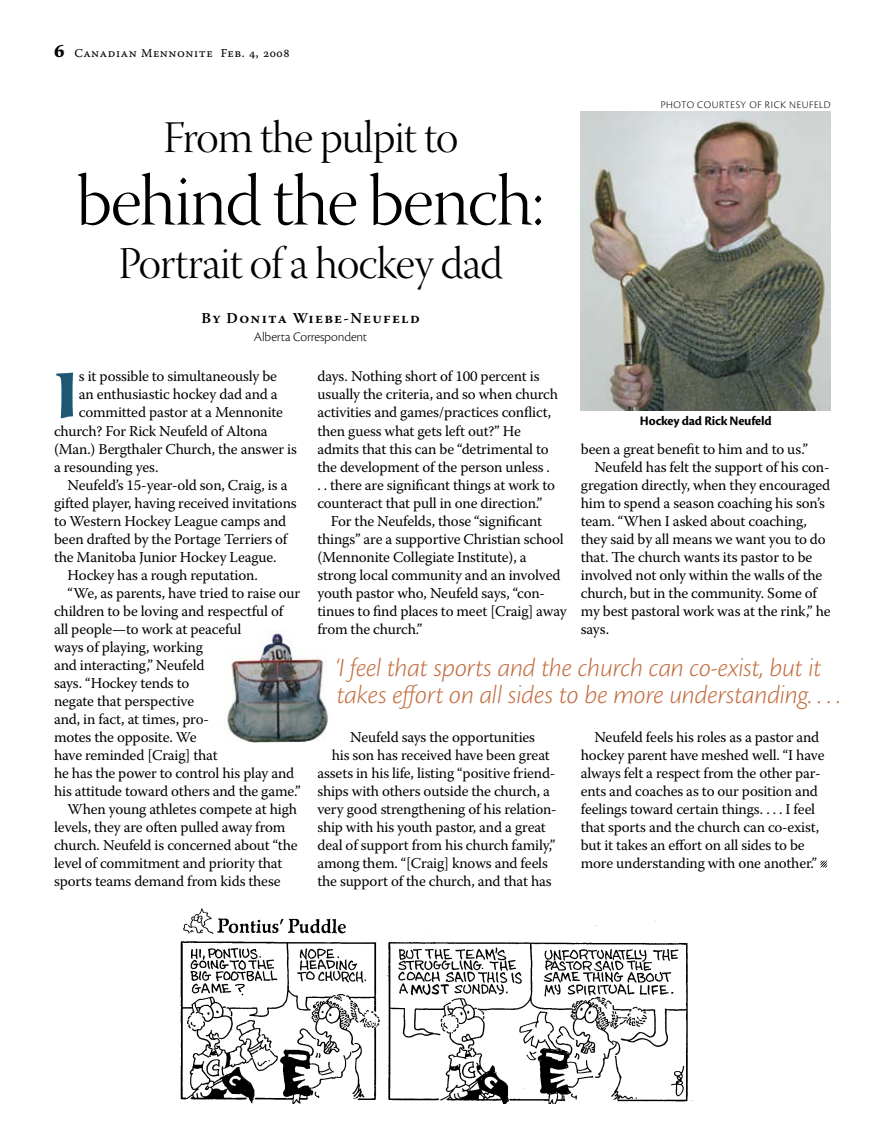
<style>
.page{position:relative;width:878px;height:1148px;background:#fff}
.page>*{position:absolute;margin:0;border:0;box-sizing:border-box;transform-origin:0 0}
.t1{font:72px "Warnock Pro Light Disp";letter-spacing:-.02em;color:#000}
.t2{font:700 66.3px "Sava Pro";color:#1e5771}
.t3{font:45px "Warnock Pro Light Disp";letter-spacing:-.02em;color:#000}
.t4{font:italic 300 27px/27px "Cronos Pro";letter-spacing:-.01em;color:#c36f42}
.t5{font:15px/18px "Warnock Pro";letter-spacing:-.01em;color:#000}
.t6{font:600 15px "Warnock Pro";letter-spacing:.09em;color:#000}
.t7{font:300 13.5px "Cronos Pro";letter-spacing:-.01em;color:#000}
.t8{font:700 13.5px "Cronos Pro";letter-spacing:-.01em;color:#000}
.t9{font:12px "Warnock Pro Capt";letter-spacing:.05em;color:#000}
.t10{font:300 10.5px "Cronos Pro";letter-spacing:.05em;color:#000}
.s1{font-family:"Sava Pro";font-weight:700;font-size:18px}
</style>
<div class="page">
<img style="left:226px;top:630px;width:102px;height:112px">
<img style="left:580px;top:112px;width:250px;height:298px">
<svg style="left:820px;top:860px;width:7px;height:7px"></svg>
<img style="left:180px;top:906px;width:513px;height:197px">
<p class="t9" style="left:54px;top:46px;width:237px"><span class="s1">6</span> Canadian Mennonite Feb. 4, 2008</p>
<h3 class="t3" style="left:163px;top:113px;width:297px">From the pulpit to</h3>
<h1 class="t1" style="left:77px;top:162px;width:469px">behind the bench:</h1>
<h3 class="t3" style="left:118px;top:239px;width:386px">Portrait of a hockey dad</h3>
<p class="t6" style="left:201px;top:309px;width:220px">By Donita Wiebe-Neufeld</p>
<p class="t7" style="left:254px;top:329px;width:115px">Alberta Correspondent</p>
<p class="t10" style="left:660px;top:99px;width:14px">PHOTO</p>
<p class="t10" style="left:697px;top:99px;width:134px">COURTESY OF RICK NEUFELD</p>
<h2 class="t2" style="left:54px;top:351px;width:27px">I</h2>
<p class="t5" style="left:79px;top:367px;width:200px">s it possible to simultaneously be</p>
<p class="t5" style="left:79px;top:385px;width:200px">an enthusiastic hockey dad and a</p>
<p class="t5" style="left:79px;top:403px;width:205px">committed pastor at a Mennonite</p>
<p class="t5" style="left:54px;top:421px;width:215px">church? For Rick Neufeld of Altona</p>
<p class="t5" style="left:54px;top:439px;width:244px">(Man.) Bergthaler Church, the answer is</p>
<p class="t5" style="left:54px;top:457px;width:106px">a resounding yes.</p>
<p class="t5" style="left:68px;top:475px;width:221px">Neufeld’s 15-year-old son, Craig, is a</p>
<p class="t5" style="left:54px;top:493px;width:244px">gifted player, having received invitations</p>
<p class="t5" style="left:54px;top:511px;width:234px">to Western Hockey League camps and</p>
<p class="t5" style="left:54px;top:529px;width:235px">been drafted by the Portage Terriers of</p>
<p class="t5" style="left:54px;top:547px;width:224px">the Manitoba Junior Hockey League.</p>
<p class="t5" style="left:68px;top:565px;width:192px">Hockey has a rough reputation.</p>
<p class="t5" style="left:68px;top:583px;width:234px">“We, as parents, have tried to raise our</p>
<p class="t5" style="left:54px;top:601px;width:231px">children to be loving and respectful of</p>
<p class="t5" style="left:54px;top:619px;width:189px">all people—to work at peaceful</p>
<p class="t5" style="left:54px;top:637px;width:150px">ways of playing, working</p>
<p class="t5" style="left:54px;top:655px;width:152px">and interacting,” Neufeld</p>
<p class="t5" style="left:54px;top:673px;width:137px">says. “Hockey tends to</p>
<p class="t5" style="left:54px;top:691px;width:142px">negate that perspective</p>
<p class="t5" style="left:54px;top:709px;width:156px">and, in fact, at times, pro-</p>
<p class="t5" style="left:54px;top:727px;width:144px">motes the opposite. We</p>
<p class="t5" style="left:54px;top:745px;width:165px">have reminded [Craig] that</p>
<p class="t5" style="left:54px;top:763px;width:242px">he has the power to control his play and</p>
<p class="t5" style="left:54px;top:781px;width:248px">his attitude toward others and the game.”</p>
<p class="t5" style="left:68px;top:799px;width:231px">When young athletes compete at high</p>
<p class="t5" style="left:54px;top:817px;width:233px">levels, they are often pulled away from</p>
<p class="t5" style="left:54px;top:835px;width:245px">church. Neufeld is concerned about “the</p>
<p class="t5" style="left:54px;top:853px;width:230px">level of commitment and priority that</p>
<p class="t5" style="left:54px;top:871px;width:228px">sports teams demand from kids these</p>
<p class="t5" style="left:317px;top:367px;width:242px">days. Nothing short of 100 percent is usually the criteria, and so when church activities and games/practices conflict, then guess what gets left out?” He admits that this can be “detrimental to the development of the person unless .<br>. . there are significant things at work to counteract that pull in one direction.”</p>
<p class="t5" style="left:317px;top:511px;width:251px;text-indent:14px">For the Neufelds, those “significant things” are a supportive Christian school (Mennonite Collegiate Institute), a strong local community and an involved youth pastor who, Neufeld says, “con&shy;tinues to find places to meet [Craig] away from the church.”</p>
<p class="t8" style="left:640px;top:413px;width:133px">Hockey dad Rick Neufeld</p>
<p class="t5" style="left:581px;top:439px;width:228px">been a great benefit to him and to us.”</p>
<p class="t5" style="left:594px;top:457px;width:237px">Neufeld has felt the support of his con-</p>
<p class="t5" style="left:581px;top:475px;width:251px">gregation directly, when they encouraged</p>
<p class="t5" style="left:581px;top:493px;width:245px">him to spend a season coaching his son’s</p>
<p class="t5" style="left:581px;top:511px;width:228px">team. “When I asked about coaching,</p>
<p class="t5" style="left:581px;top:529px;width:246px">they said by all means we want you to do</p>
<p class="t5" style="left:581px;top:547px;width:233px">that. The church wants its pastor to be</p>
<p class="t5" style="left:581px;top:565px;width:243px">involved not only within the walls of the</p>
<p class="t5" style="left:581px;top:583px;width:238px">church, but in the community. Some of</p>
<p class="t5" style="left:581px;top:601px;width:251px">my best pastoral work was at the rink,” he</p>
<p class="t5" style="left:581px;top:619px;width:30px">says.</p>
<h3 class="t4" style="left:335px;top:654px;width:507px">‘I feel that sports and the church can co-exist, but it takes effort on all sides to be more understanding. . . .</h3>
<p class="t5" style="left:350px;top:727px;width:186px">Neufeld says the opportunities</p>
<p class="t5" style="left:332px;top:745px;width:220px">his son has received have been great</p>
<p class="t5" style="left:317px;top:763px;width:239px">assets in his life, listing “positive friend-</p>
<p class="t5" style="left:317px;top:781px;width:234px">ships with others outside the church, a</p>
<p class="t5" style="left:317px;top:799px;width:241px">very good strengthening of his relation-</p>
<p class="t5" style="left:317px;top:817px;width:230px">ship with his youth pastor, and a great</p>
<p class="t5" style="left:317px;top:835px;width:239px">deal of support from his church family,”</p>
<p class="t5" style="left:317px;top:853px;width:232px">among them. “[Craig] knows and feels</p>
<p class="t5" style="left:317px;top:871px;width:236px">the support of the church, and that has</p>
<p class="t5" style="left:581px;top:727px;width:245px;text-indent:14px">Neufeld feels his roles as a pastor and hockey parent have meshed well. “I have always felt a respect from the other par&shy;ents and coaches as to our position and feelings toward certain things. . . . I feel that sports and the church can co-exist, but it takes an effort on all sides to be more understanding with one another.”</p>
</div>
